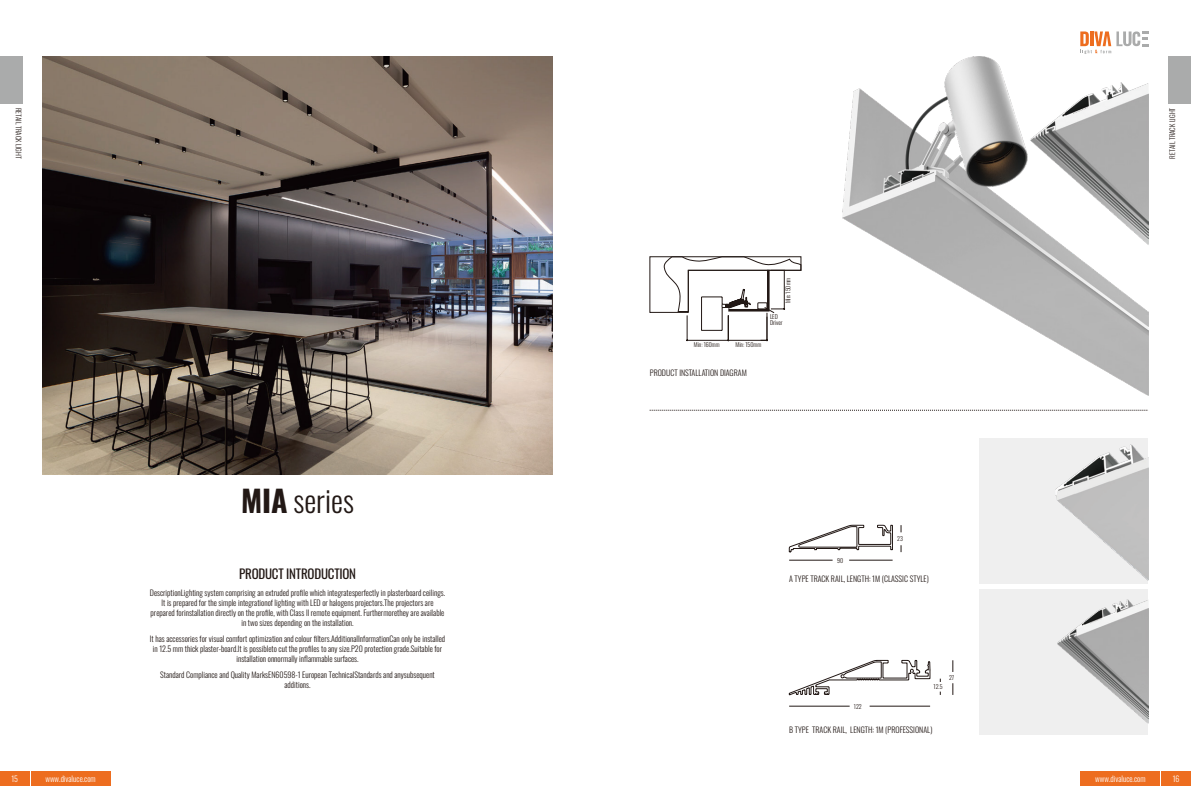
<style>
.page{position:relative;width:1191px;height:808px;background:#fff}
.page>*{position:absolute;margin:0;border:0;box-sizing:border-box;transform-origin:0 0}
.t1{font:300 30px "Oswald";color:#221815}
.t2{font:13px "Oswald";letter-spacing:-.015em;color:#221815}
.t3{font:300 8px/10px "Oswald";color:#221815;text-align:center}
.t4{font:300 8px "Oswald";color:#fff}
.t5{font:300 7px "Oswald";color:#221815}
.t6{font:300 6px/6px "Oswald";color:#221815}
.s1{font-weight:700}
</style>
<div class="page">
<div style="left:1168px;top:57px;width:23px;height:47px;background:#aaabab"></div>
<div style="left:0;top:57px;width:22px;height:47px;background:#aaabab"></div>
<div style="left:1161px;top:771px;width:30px;height:14px;background:#ed6d1f"></div>
<div style="left:1080px;top:771px;width:80px;height:14px;background:#ed6d1f"></div>
<div style="left:0;top:771px;width:29px;height:14px;background:#ed6d1f"></div>
<div style="left:31px;top:771px;width:80px;height:14px;background:#ed6d1f"></div>
<img style="left:42px;top:57px;width:511px;height:417px">
<img style="left:842px;top:57px;width:306px;height:338px">
<div style="left:979px;top:438px;width:169px;height:145px;background:#efefef"></div>
<img style="left:1055px;top:445px;width:93px;height:136px">
<div style="left:979px;top:589px;width:169px;height:145px;background:#efefef"></div>
<img style="left:1057px;top:599px;width:91px;height:124px">
<svg style="left:649px;top:256px;width:152px;height:85px"></svg>
<svg style="left:789px;top:525px;width:103px;height:27px"></svg>
<hr style="left:789px;top:560px;width:43px;height:1px;background:#221815">
<hr style="left:849px;top:560px;width:43px;height:1px;background:#221815">
<svg style="left:952px;top:660px;width:1px;height:12px"></svg>
<hr style="left:789px;top:706px;width:60px;height:1px;background:#221815">
<svg style="left:952px;top:683px;width:1px;height:12px"></svg>
<hr style="left:869px;top:706px;width:61px;height:1px;background:#221815">
<svg style="left:789px;top:660px;width:141px;height:35px"></svg>
<svg style="left:649px;top:410px;width:499px;height:1px"></svg>
<svg style="left:1080px;top:31px;width:68px;height:23px"></svg>
<p class="t5" style="left:25px;top:108px;width:52px;rotate:90deg">RETAIL TRACK LIGHT</p>
<p class="t1" style="left:241px;top:474px;width:114px"><span class="s1">MIA</span> series</p>
<p class="t2" style="left:239px;top:562px;width:119px">PRODUCT INTRODUCTION</p>
<p class="t3" style="left:150px;top:587px;width:297px">DescriptionLighting system comprising an extruded profile which integratesperfectly in plasterboard ceilings. lt is prepared for the simple integrationof lighting with LED or halogens projectors.The projectors are prepared forinstallation directly on the profile, with Class ll remote equipment. Furthermorethey are available in two sizes depending on the installation.</p>
<p class="t3" style="left:150px;top:633px;width:297px">It has accessories for visual comfort optimization and colour filters.AdditionalInformationCan only be installed in 12.5 mm thick plaster-board.lt is possibleto cut the profiles to any size.P20 protection grade.Suitable for installation onnormally inflammable surfaces.</p>
<p class="t3" style="left:160px;top:669px;width:276px">Standard Compliance and Quality MarksEN60598-1 European TechnicalStandards and anysubsequent additions.</p>
<p class="t6" style="left:694px;top:340px;width:27px">Min: 160mm</p>
<p class="t6" style="left:735px;top:340px;width:27px">Min: 150mm</p>
<p class="t3" style="left:650px;top:367px;width:98px">PRODUCT INSTALLATION DIAGRAM</p>
<p class="t6" style="left:784px;top:303px;width:27px;rotate:-90deg">Min: 150mm</p>
<p class="t6" style="left:770px;top:313px;width:14px">LED<br>Driver</p>
<p class="t6" style="left:837px;top:557px;width:8px">90</p>
<p class="t6" style="left:897px;top:535px;width:7px">23</p>
<p class="t3" style="left:789px;top:573px;width:141px">A TYPE TRACK RAIL, LENGTH: 1M (CLASSIC STYLE)</p>
<p class="t6" style="left:949px;top:674px;width:7px">27</p>
<p class="t6" style="left:854px;top:703px;width:9px">122</p>
<p class="t6" style="left:933px;top:683px;width:10px">12.5</p>
<p class="t3" style="left:789px;top:724px;width:145px">B TYPE TRACK RAIL, LENGTH: 1M (PROFESSIONAL)</p>
<p class="t5" style="left:1166px;top:159px;width:52px;rotate:-90deg">RETAIL TRACK LIGHT</p>
<p class="t4" style="left:11px;top:771px;width:8px">15</p>
<p class="t4" style="left:45px;top:771px;width:52px">www.divaluce.com</p>
<p class="t4" style="left:1095px;top:771px;width:52px">www.divaluce.com</p>
<p class="t4" style="left:1172px;top:771px;width:8px">16</p>
</div>
